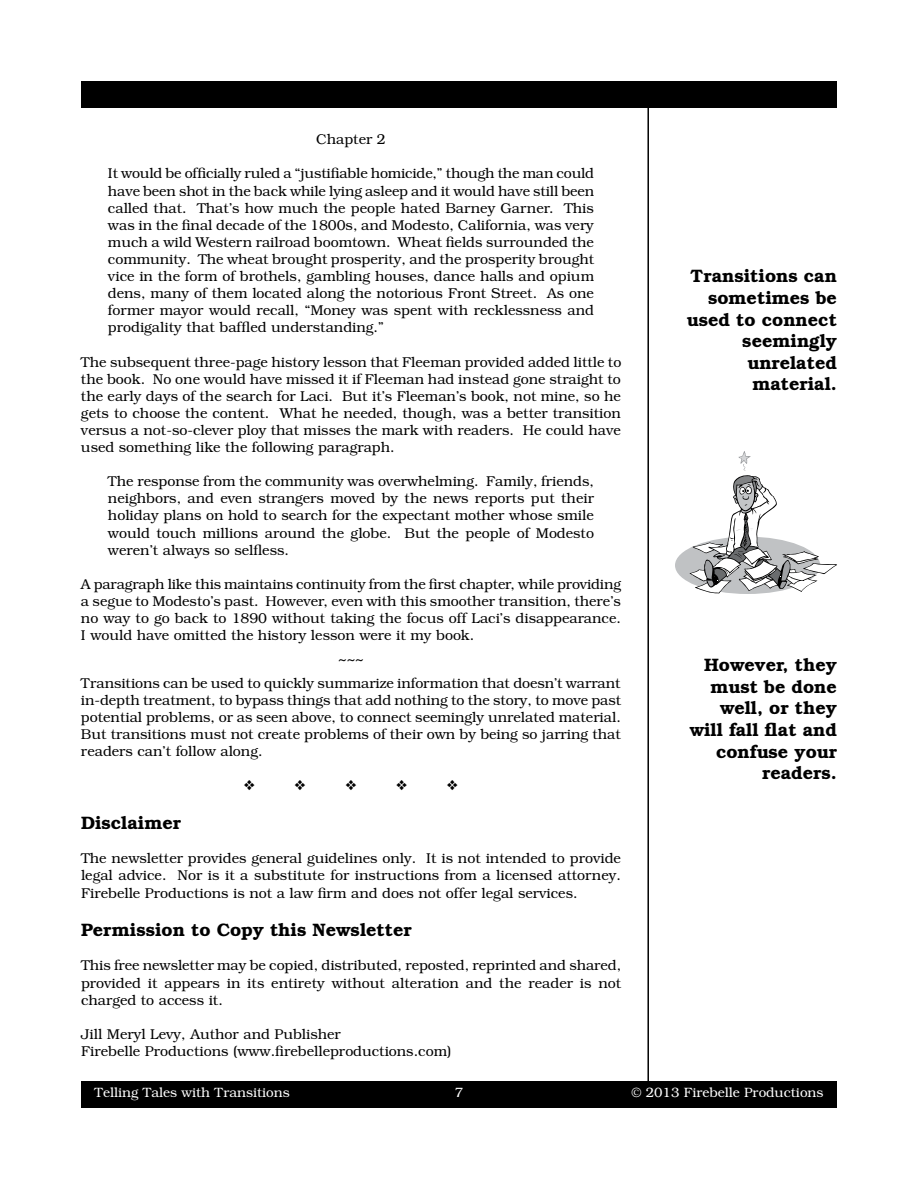
<style>
.page{position:relative;width:918px;height:1188px;background:#fff}
.page>*{position:absolute;margin:0;border:0;box-sizing:border-box;transform-origin:0 0}
.t1{font:600 18px/21.6px "Bookman Std";color:#000;text-align:right}
.t2{font:300 14.25px/17.1px "Bookman Std";color:#000;text-align:justify}
.t3{font:300 13.5px "Bookman Std";color:#fff}
</style>
<div class="page">
<div style="left:81px;top:1081px;width:756px;height:27px;background:#000"></div>
<div style="left:81px;top:81px;width:756px;height:27px;background:#000"></div>
<hr style="left:647px;top:105px;width:2px;height:980px;background:#000">
<div style="left:675px;top:537px;width:145px;height:57px;background:#c0c2c4;border-radius:50%"></div>
<svg style="left:690px;top:451px;width:147px;height:143px"></svg>
<p class="t2" style="left:316px;top:131px;width:71px">Chapter 2</p>
<p class="t2" style="left:108px;top:165px;width:488px">It would be officially ruled a “justifiable homicide,” though the man could have been shot in the back while lying asleep and it would have still been called that. That’s how much the people hated Barney Garner. This was in the final decade of the 1800s, and Modesto, California, was very much a wild Western railroad boomtown. Wheat fields surrounded the community. The wheat brought prosperity, and the prosperity brought vice in the form of brothels, gambling houses, dance halls and opium dens, many of them located along the notorious Front Street. As one former mayor would recall, “Money was spent with recklessness and prodigality that baffled understanding.”</p>
<p class="t2" style="left:81px;top:353px;width:542px">The subsequent three-page history lesson that Fleeman provided added little to the book. No one would have missed it if Fleeman had instead gone straight to the early days of the search for Laci. But it’s Fleeman’s book, not mine, so he gets to choose the content. What he needed, though, was a better transition versus a not-so-clever ploy that misses the mark with readers. He could have used something like the following paragraph.</p>
<p class="t2" style="left:108px;top:473px;width:488px">The response from the community was overwhelming. Family, friends, neighbors, and even strangers moved by the news reports put their holiday plans on hold to search for the expectant mother whose smile would touch millions around the globe. But the people of Modesto weren’t always so selfless.</p>
<p class="t2" style="left:81px;top:576px;width:542px">A paragraph like this maintains continuity from the first chapter, while providing a segue to Modesto’s past. However, even with this smoother transition, there’s no way to go back to 1890 without taking the focus off Laci’s disappearance.<br>I would have omitted the history lesson were it my book.</p>
<p class="t2" style="left:81px;top:647px;width:541px;line-height:23.9px;text-align:center">~~~<br>Transitions can be used to quickly summarize information that doesn’t warrant</p>
<p class="t2" style="left:81px;top:692px;width:542px">in-depth treatment, to bypass things that add nothing to the story, to move past potential problems, or as seen above, to connect seemingly unrelated material.<br>But transitions must not create problems of their own by being so jarring that readers can’t follow along.</p>
<p class="t1" style="left:81px;top:812px;width:102px">Disclaimer</p>
<p class="t2" style="left:81px;top:850px;width:542px">The newsletter provides general guidelines only. It is not intended to provide legal advice. Nor is it a substitute for instructions from a licensed attorney.<br>Firebelle Productions is not a law firm and does not offer legal services.</p>
<p class="t1" style="left:81px;top:919px;width:332px">Permission to Copy this Newsletter</p>
<p class="t2" style="left:81px;top:957px;width:542px">This free newsletter may be copied, distributed, reposted, reprinted and shared, provided it appears in its entirety without alteration and the reader is not charged to access it.</p>
<p class="t2" style="left:81px;top:1026px;width:372px">Jill Meryl Levy, Author and Publisher<br>Firebelle Productions (www.firebelleproductions.com)</p>
<p class="t1" style="left:687px;top:265px;width:152px">Transitions can sometimes be used to connect seemingly unrelated material.</p>
<p class="t1" style="left:690px;top:654px;width:149px">However, they must be done well, or they will fall flat and confuse your readers.</p>
<p class="t3" style="left:94px;top:1085px;width:197px">Telling Tales with Transitions</p>
<p class="t3" style="left:455px;top:1085px;width:10px">7</p>
<p class="t3" style="left:632px;top:1085px;width:193px">© 2013 Firebelle Productions</p>
</div>
